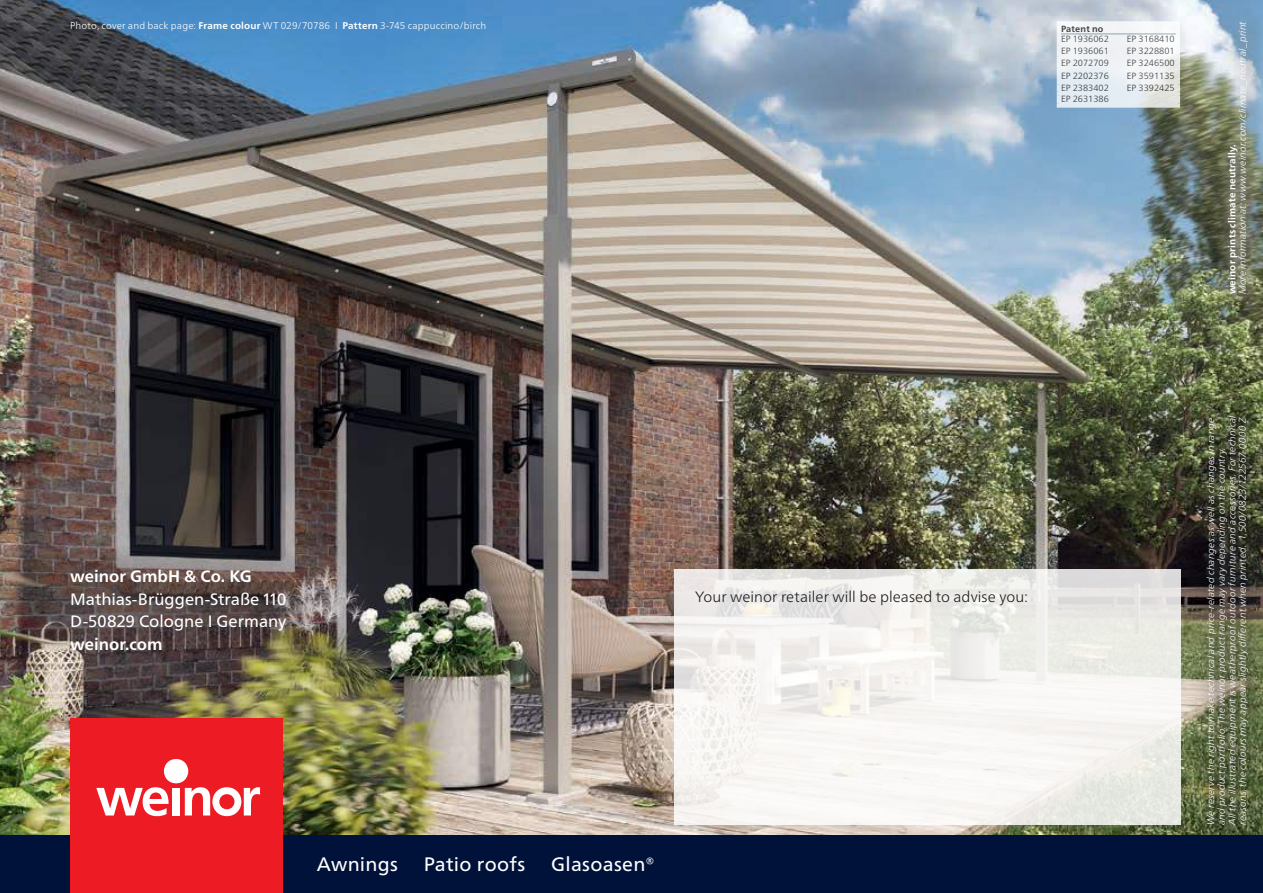
<style>
.page{position:relative;width:1263px;height:893px;background:#fff}
.page>*{position:absolute;margin:0;border:0;box-sizing:border-box;transform-origin:0 0}
.t1{font:19.5px "Frutiger Neue LTW1 G";letter-spacing:.015em;color:#fff}
.t2{font:16.5px/22.5px "Frutiger Neue LTW1 G";color:#fff}
.t3{font:700 16.5px "Frutiger Neue LTW1 G";color:#fff}
.t4{font:300 15px "Frutiger Neue LTW1 G";letter-spacing:.005em;color:#221f1f}
.t5{font:italic 300 9.75px/10.6px "Frutiger Neue LTW1 G";letter-spacing:.02em;color:#fff}
.t6{font:300 9.75px "Frutiger Neue LTW1 G";letter-spacing:.02em;color:#fff}
.t7{font:700 9.75px "Frutiger Neue LTW1 G";letter-spacing:.02em;color:#fff}
.t8{font:300 9px "Frutiger Neue LTW1 G";color:#221f1f}
.t9{font:700 9px "Frutiger Neue LTW1 G";letter-spacing:.02em;color:#221f1f}
.s1{font-weight:700}
</style>
<div class="page">
<img style="left:0;top:0;width:1263px;height:836px">
<svg style="left:0;top:545px;width:12px;height:110px"></svg>
<svg style="left:674px;top:570px;width:506px;height:255px;fill:#f6f4f1"></svg>
<div style="left:12px;top:511px;width:329px;height:200px;background:#fff;opacity:.75"></div>
<div style="left:1185px;top:395px;width:78px;height:452px;background:#221f1f;opacity:.9"></div>
<div style="left:1202px;top:0;width:61px;height:319px;background:#221f1f;opacity:.9"></div>
<div style="left:1217px;top:11px;width:41px;height:294px;background:#fff;opacity:.86"></div>
<div style="left:0;top:836px;width:1263px;height:57px;background:#001239"></div>
<div style="left:70px;top:719px;width:213px;height:174px;background:#ed1c24"></div>
<svg style="left:96px;top:787px;width:73px;height:29px"></svg>
<div style="left:172px;top:788px;width:8px;height:27px;background:#fff"></div>
<div style="left:164px;top:759px;width:24px;height:24px;background:#fff;border-radius:50%"></div>
<svg style="left:185px;top:787px;width:75px;height:29px"></svg>
<div style="left:1057px;top:21px;width:70px;height:5px;background:#f4f5f7"></div>
<div style="left:1127px;top:21px;width:53px;height:5px;background:#f7f9fa"></div>
<svg style="left:1057px;top:26px;width:123px;height:77px"></svg>
<svg style="left:1127px;top:91px;width:53px;height:5px"></svg>
<div style="left:1057px;top:103px;width:70px;height:5px;background:#e4ecf4"></div>
<svg style="left:1127px;top:103px;width:53px;height:5px"></svg>
<hr style="left:1061px;top:45px;width:66px;height:1px;background:#fff">
<hr style="left:1061px;top:56px;width:66px;height:1px;background:#fff">
<hr style="left:1127px;top:45px;width:49px;height:1px;background:#fff">
<hr style="left:1127px;top:56px;width:49px;height:1px;background:#fff">
<hr style="left:1127px;top:71px;width:49px;height:1px;background:#fff">
<hr style="left:1061px;top:34px;width:66px;height:1px;background:#819dab">
<hr style="left:1127px;top:34px;width:49px;height:1px;background:#819dab">
<svg style="left:1238px;top:632px;width:8px;height:6px"></svg>
<p class="t6" style="left:70px;top:21px;width:418px">Photo, cover and back page: <span class="s1">Frame colour</span> WT 029/70786 I <span class="s1">Pattern</span> 3-745 cappuccino/birch</p>
<p class="t9" style="left:1061px;top:23px;width:44px">Patent no</p>
<p class="t8" style="left:1061px;top:34px;width:49px">EP 1936062</p>
<p class="t8" style="left:1127px;top:34px;width:49px">EP 3168410</p>
<p class="t8" style="left:1061px;top:45px;width:49px">EP 1936061</p>
<p class="t8" style="left:1127px;top:45px;width:49px">EP 3228801</p>
<p class="t8" style="left:1061px;top:58px;width:49px">EP 2072709</p>
<p class="t8" style="left:1127px;top:58px;width:49px">EP 3246500</p>
<p class="t8" style="left:1061px;top:71px;width:49px">EP 2202376</p>
<p class="t8" style="left:1127px;top:71px;width:49px">EP 3591135</p>
<p class="t8" style="left:1061px;top:82px;width:49px">EP 2383402</p>
<p class="t8" style="left:1127px;top:82px;width:49px">EP 3392425</p>
<p class="t8" style="left:1061px;top:94px;width:49px">EP 2631386</p>
<p class="t5" style="left:1238px;top:294px;width:275px;rotate:-90deg">More information at: www.weinor.com/climate_neutral_print</p>
<p class="t7" style="left:1227px;top:294px;width:152px;rotate:-90deg">weinor prints climate neutrally.</p>
<h2 class="t3" style="left:70px;top:568px;width:183px">weinor GmbH &amp; Co. KG</h2>
<h2 class="t2" style="left:70px;top:589px;width:218px">Mathias-Brüggen-Straße 110<br>D-50829 Cologne I Germany</h2>
<h2 class="t3" style="left:70px;top:636px;width:94px">weinor.com</h2>
<h3 class="t4" style="left:695px;top:590px;width:334px">Your weinor retailer will be pleased to advise you:</h3>
<h1 class="t1" style="left:317px;top:856px;width:83px">Awnings</h1>
<h1 class="t1" style="left:424px;top:856px;width:103px">Patio roofs</h1>
<h1 class="t1" style="left:551px;top:856px;width:105px">Glasoasen®</h1>
<p class="t5" style="left:1206px;top:825px;width:411px;rotate:-90deg">We reserve the right to make technical and price-related changes as well as changes in range and product portfolio. The weinor product range may vary depending on the country.<br>All the illustrated equipment is weatherproof outdoor furniture and accessories. For technical reasons, the colours may appear slightly di erent when printed. 1,500/0823/122567-0000 Z</p>
</div>
